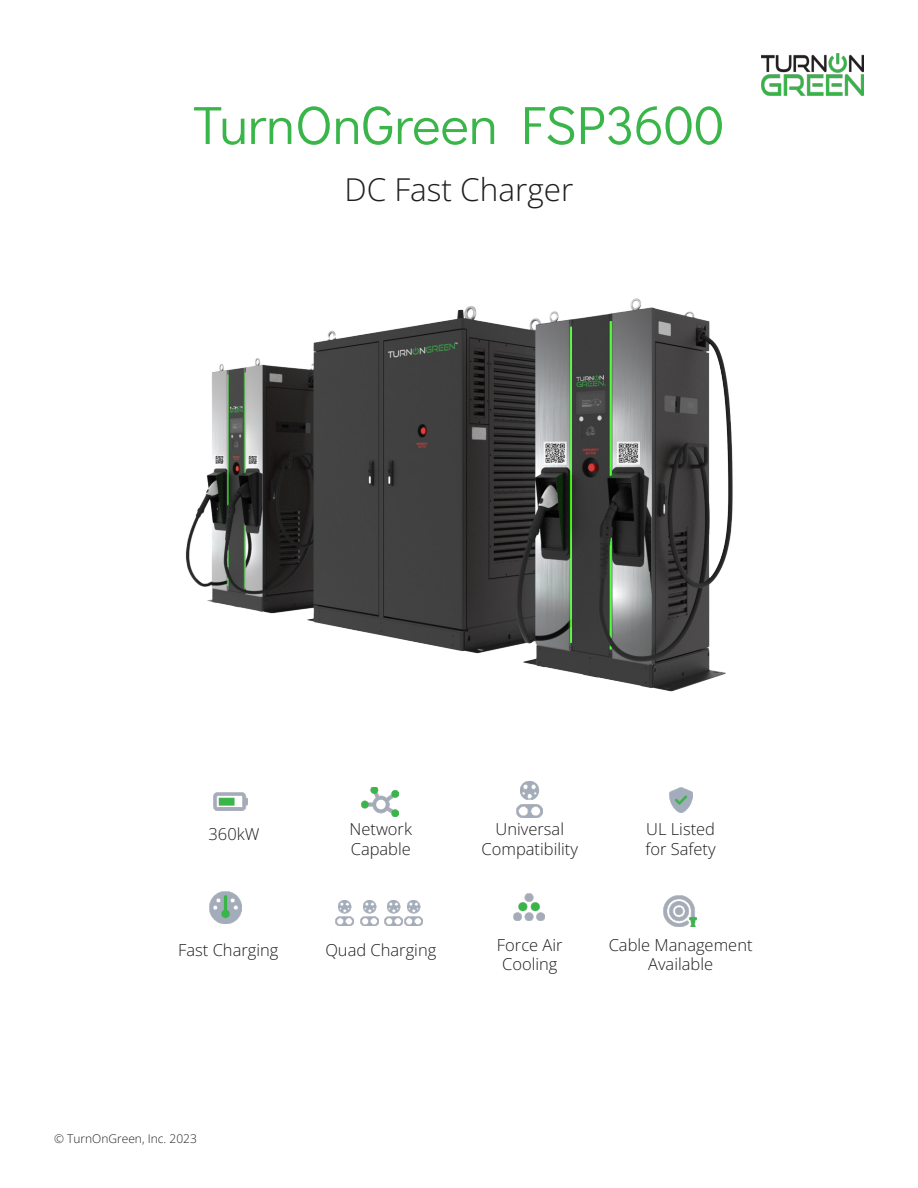
<style>
.page{position:relative;width:918px;height:1188px;background:#fff}
.page>*{position:absolute;margin:0;border:0;box-sizing:border-box;transform-origin:0 0}
.t1{font:54px "Didact Gothic";color:#3ab54a}
.t2{font:31.5px "Open Sans";color:#201d1e}
.t3{font:16.5px/19.8px "Open Sans";color:#201d1e;text-align:center}
.t4{font:12px "Open Sans";color:#231f20}
</style>
<div class="page">
<img style="left:761px;top:54px;width:103px;height:41px">
<img style="left:214px;top:792px;width:33px;height:19px">
<img style="left:361px;top:787px;width:37px;height:29px">
<img style="left:669px;top:788px;width:23px;height:24px">
<img style="left:514px;top:894px;width:31px;height:27px">
<img style="left:663px;top:895px;width:34px;height:32px">
<img style="left:210px;top:891px;width:32px;height:32px">
<img style="left:516px;top:782px;width:26px;height:35px">
<img style="left:335px;top:901px;width:18px;height:24px">
<img style="left:361px;top:901px;width:18px;height:24px">
<img style="left:385px;top:901px;width:17px;height:24px">
<img style="left:405px;top:901px;width:17px;height:24px">
<img style="left:185px;top:298px;width:548px;height:394px">
<p class="t1" style="left:193px;top:83px;width:533px">TurnOnGreen FSP3600</p>
<p class="t2" style="left:344px;top:168px;width:230px">DC Fast Charger</p>
<p class="t3" style="left:209px;top:824px;width:52px">360kW</p>
<p class="t3" style="left:178px;top:939px;width:102px">Fast Charging</p>
<p class="t3" style="left:350px;top:819px;width:64px">Network</p>
<p class="t3" style="left:351px;top:838px;width:62px">Capable</p>
<p class="t3" style="left:325px;top:939px;width:112px">Quad Charging</p>
<p class="t3" style="left:496px;top:819px;width:70px">Universal</p>
<p class="t3" style="left:482px;top:838px;width:98px">Compatibility</p>
<p class="t3" style="left:646px;top:819px;width:70px">UL Listed</p>
<p class="t3" style="left:646px;top:838px;width:72px">for Safety</p>
<p class="t3" style="left:497px;top:934px;width:67px">Force Air</p>
<p class="t3" style="left:502px;top:954px;width:57px">Cooling</p>
<p class="t3" style="left:609px;top:934px;width:145px">Cable Management<br>Available</p>
<p class="t4" style="left:54px;top:1131px;width:144px">© TurnOnGreen, Inc. 2023</p>
</div>
